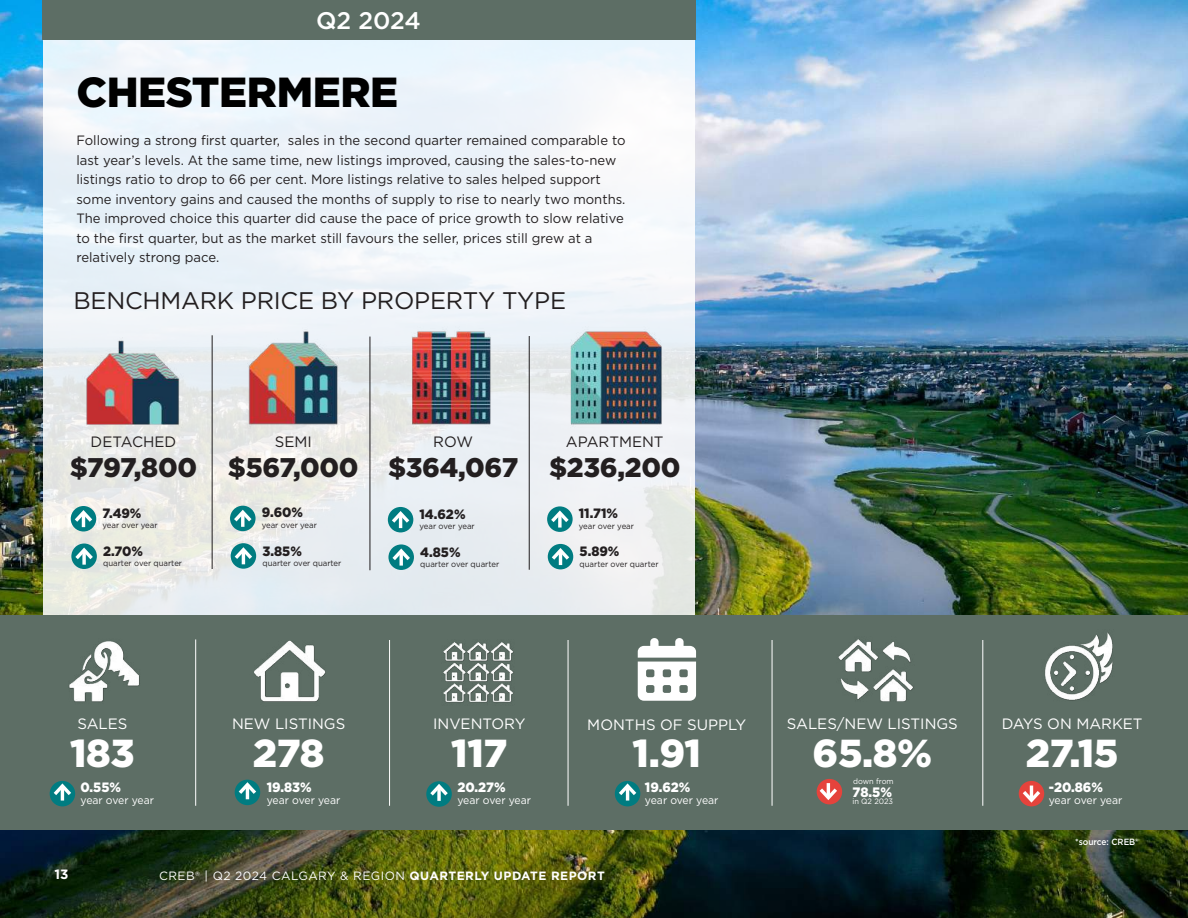
<style>
.page{position:relative;width:1188px;height:918px;background:#fff}
.page>*{position:absolute;margin:0;border:0;box-sizing:border-box;transform-origin:0 0}
.t1{font:900 42px "Gotham";letter-spacing:-.01em;color:#000}
.t2{font:900 39px "Gotham";letter-spacing:-.01em;color:#fff}
.t3{font:900 27px "Gotham";letter-spacing:-.01em;color:#231f20}
.t4{font:24px "Gotham";letter-spacing:-.01em;color:#231f20}
.t5{font:500 24px "Gotham";letter-spacing:-.005em;color:#fff}
.t6{font:15px "Gotham";color:#fff}
.t7{font:15px "Gotham";color:#231f20}
.t8{font:900 13.65px "Gotham";color:#fff;scale:.95 1}
.t9{font:13.5px/19.5px "Gotham";color:#231f20}
.t10{font:900 13.5px "Gotham";color:#231f20;scale:.95 1}
.t11{font:900 13.5px "Gotham";color:#fff;scale:.95 1}
.t12{font:700 13.5px "Gotham";color:#fff}
.t13{font:12px "Gotham";letter-spacing:.04em;color:#fff}
.t14{font:10.95px "Gotham";color:#fff;scale:.95 1}
.t15{font:500 9px "Gotham";color:#fff;scale:.93 1}
.t16{font:8.25px "Gotham";color:#231f20;scale:.95 1}
.t17{font:7.8px "Gotham";color:#fff;scale:.96 1}
.s1{font-weight:700}
</style>
<div class="page">
<img style="left:0;top:0;width:1188px;height:918px">
<svg style="left:43px;top:40px;width:652px;height:575px;fill:#ebf1f7"></svg>
<div style="left:42px;top:0;width:653px;height:40px;background:#5d6e65"></div>
<svg style="left:71px;top:506px;width:25px;height:26px"></svg>
<hr style="left:82px;top:513px;width:3px;height:14px;background:#fff">
<svg style="left:71px;top:508px;width:25px;height:17px"></svg>
<hr style="left:212px;top:335px;width:1px;height:234px;background:#231f20">
<svg style="left:71px;top:544px;width:26px;height:25px"></svg>
<svg style="left:72px;top:545px;width:24px;height:18px"></svg>
<div style="left:230px;top:506px;width:26px;height:25px;background:#007c81;border-radius:50%"></div>
<hr style="left:241px;top:512px;width:3px;height:15px;background:#fff">
<svg style="left:230px;top:507px;width:25px;height:18px"></svg>
<svg style="left:231px;top:543px;width:25px;height:26px"></svg>
<hr style="left:242px;top:550px;width:3px;height:14px;background:#fff">
<svg style="left:231px;top:545px;width:25px;height:18px"></svg>
<hr style="left:370px;top:337px;width:1px;height:233px;background:#231f20">
<div style="left:388px;top:507px;width:25px;height:25px;background:#007c81;border-radius:50%"></div>
<hr style="left:399px;top:513px;width:3px;height:15px;background:#fff">
<svg style="left:388px;top:508px;width:25px;height:18px"></svg>
<svg style="left:388px;top:544px;width:26px;height:26px"></svg>
<hr style="left:400px;top:551px;width:3px;height:15px;background:#fff">
<svg style="left:389px;top:546px;width:25px;height:18px"></svg>
<hr style="left:529px;top:336px;width:1px;height:234px;background:#231f20">
<svg style="left:547px;top:506px;width:26px;height:26px"></svg>
<svg style="left:548px;top:508px;width:24px;height:18px"></svg>
<div style="left:548px;top:544px;width:25px;height:25px;background:#007c81;border-radius:50%"></div>
<hr style="left:559px;top:550px;width:3px;height:15px;background:#fff">
<svg style="left:548px;top:545px;width:25px;height:18px"></svg>
<div style="left:0;top:615px;width:1188px;height:215px;background:#5d6e65"></div>
<img style="left:69px;top:641px;width:71px;height:61px">
<img style="left:254px;top:640px;width:72px;height:62px">
<img style="left:443px;top:642px;width:71px;height:61px">
<div style="left:235px;top:780px;width:25px;height:25px;background:#007c81;border-radius:50%"></div>
<hr style="left:246px;top:785px;width:3px;height:14px;background:#fff">
<svg style="left:235px;top:780px;width:25px;height:18px"></svg>
<img style="left:838px;top:639px;width:76px;height:63px">
<div style="left:1019px;top:781px;width:25px;height:25px;background:#e5433c;border-radius:50%"></div>
<hr style="left:1030px;top:786px;width:3px;height:14px;background:#fff">
<svg style="left:1019px;top:787px;width:25px;height:18px"></svg>
<img style="left:1045px;top:632px;width:68px;height:69px">
<div style="left:817px;top:779px;width:25px;height:25px;background:#e5433c;border-radius:50%"></div>
<hr style="left:827px;top:783px;width:3px;height:15px;background:#fff">
<svg style="left:816px;top:785px;width:25px;height:18px"></svg>
<svg style="left:638px;top:638px;width:58px;height:63px"></svg>
<hr style="left:195px;top:639px;width:1px;height:167px;background:#fff">
<hr style="left:389px;top:640px;width:1px;height:166px;background:#fff">
<hr style="left:568px;top:640px;width:1px;height:166px;background:#fff">
<hr style="left:772px;top:640px;width:1px;height:166px;background:#fff">
<hr style="left:982px;top:640px;width:1px;height:166px;background:#fff">
<div style="left:50px;top:781px;width:25px;height:25px;background:#007c81;border-radius:50%"></div>
<hr style="left:61px;top:786px;width:3px;height:15px;background:#fff">
<svg style="left:50px;top:781px;width:25px;height:18px"></svg>
<img style="left:75px;top:325px;width:114px;height:114px">
<img style="left:236px;top:320px;width:114px;height:114px">
<img style="left:394px;top:320px;width:114px;height:114px">
<img style="left:559px;top:320px;width:114px;height:114px">
<div style="left:426px;top:781px;width:26px;height:26px;background:#007c81;border-radius:50%"></div>
<svg style="left:427px;top:781px;width:24px;height:18px"></svg>
<div style="left:615px;top:781px;width:25px;height:25px;background:#007c81;border-radius:50%"></div>
<hr style="left:626px;top:786px;width:3px;height:15px;background:#fff">
<svg style="left:615px;top:781px;width:25px;height:18px"></svg>
<h3 class="t5" style="left:316px;top:5px;width:106px">Q2 2024</h3>
<h1 class="t1" style="left:76px;top:63px;width:323px">CHESTERMERE</h1>
<p class="t9" style="left:76px;top:130px;width:551px">Following a strong first quarter, sales in the second quarter remained comparable to last year’s levels. At the same time, new listings improved, causing the sales-to-new listings ratio to drop to 66 per cent. More listings relative to sales helped support some inventory gains and caused the months of supply to rise to nearly two months.<br>The improved choice this quarter did cause the pace of price growth to slow relative to the first quarter, but as the market still favours the seller, prices still grew at a relatively strong pace.</p>
<h3 class="t4" style="left:73px;top:285px;width:494px">BENCHMARK PRICE BY PROPERTY TYPE</h3>
<p class="t7" style="left:91px;top:432px;width:87px">DETACHED</p>
<h3 class="t3" style="left:70px;top:449px;width:129px">$797,800</h3>
<p class="t10" style="left:102px;top:504px;width:43px">7.49%</p>
<p class="t16" style="left:102px;top:520px;width:60px">year over year</p>
<p class="t10" style="left:103px;top:542px;width:44px">2.70%</p>
<p class="t16" style="left:103px;top:558px;width:85px">quarter over quarter</p>
<p class="t7" style="left:275px;top:432px;width:39px">SEMI</p>
<h3 class="t3" style="left:228px;top:449px;width:132px">$567,000</h3>
<p class="t10" style="left:262px;top:503px;width:45px">9.60%</p>
<p class="t16" style="left:262px;top:520px;width:60px">year over year</p>
<p class="t10" style="left:263px;top:541px;width:43px">3.85%</p>
<p class="t16" style="left:263px;top:558px;width:85px">quarter over quarter</p>
<p class="t7" style="left:433px;top:433px;width:41px">ROW</p>
<h3 class="t3" style="left:388px;top:449px;width:132px">$364,067</h3>
<p class="t10" style="left:420px;top:505px;width:50px">14.62%</p>
<p class="t16" style="left:420px;top:521px;width:60px">year over year</p>
<p class="t10" style="left:420px;top:543px;width:44px">4.85%</p>
<p class="t16" style="left:420px;top:559px;width:85px">quarter over quarter</p>
<p class="t7" style="left:566px;top:432px;width:99px">APARTMENT</p>
<h3 class="t3" style="left:549px;top:449px;width:133px">$236,200</h3>
<p class="t10" style="left:579px;top:504px;width:43px">11.71%</p>
<p class="t16" style="left:579px;top:521px;width:60px">year over year</p>
<p class="t10" style="left:580px;top:542px;width:43px">5.89%</p>
<p class="t16" style="left:580px;top:559px;width:85px">quarter over quarter</p>
<p class="t6" style="left:77px;top:714px;width:52px">SALES</p>
<h2 class="t2" style="left:70px;top:726px;width:66px">183</h2>
<p class="t6" style="left:232px;top:714px;width:115px">NEW LISTINGS</p>
<h2 class="t2" style="left:253px;top:726px;width:73px">278</h2>
<p class="t6" style="left:433px;top:714px;width:94px">INVENTORY</p>
<h2 class="t2" style="left:451px;top:726px;width:58px">117</h2>
<p class="t6" style="left:587px;top:715px;width:161px">MONTHS OF SUPPLY</p>
<h2 class="t2" style="left:633px;top:727px;width:70px">1.91</h2>
<p class="t6" style="left:787px;top:714px;width:173px">SALES/NEW LISTINGS</p>
<h2 class="t2" style="left:813px;top:726px;width:121px">65.8%</h2>
<p class="t6" style="left:1002px;top:714px;width:142px">DAYS ON MARKET</p>
<h2 class="t2" style="left:1026px;top:726px;width:94px">27.15</h2>
<p class="t11" style="left:81px;top:778px;width:44px">0.55%</p>
<p class="t14" style="left:81px;top:793px;width:79px">year over year</p>
<p class="t11" style="left:267px;top:778px;width:49px">19.83%</p>
<p class="t14" style="left:267px;top:793px;width:79px">year over year</p>
<p class="t11" style="left:457px;top:778px;width:52px">20.27%</p>
<p class="t14" style="left:457px;top:793px;width:79px">year over year</p>
<p class="t11" style="left:645px;top:778px;width:49px">19.62%</p>
<p class="t14" style="left:645px;top:793px;width:79px">year over year</p>
<p class="t17" style="left:853px;top:776px;width:44px">down from</p>
<p class="t8" style="left:853px;top:782px;width:43px">78.5%</p>
<p class="t17" style="left:853px;top:796px;width:44px">in Q2 2023</p>
<p class="t11" style="left:1049px;top:778px;width:59px">-20.86%</p>
<p class="t14" style="left:1049px;top:793px;width:79px">year over year</p>
<p class="t15" style="left:1075px;top:836px;width:70px">*source: CREB®</p>
<p class="t12" style="left:55px;top:865px;width:16px">13</p>
<p class="t13" style="left:159px;top:868px;width:447px">CREB® | Q2 2024 CALGARY &amp; REGION <span class="s1">QUARTERLY UPDATE REPORT</span></p>
</div>
